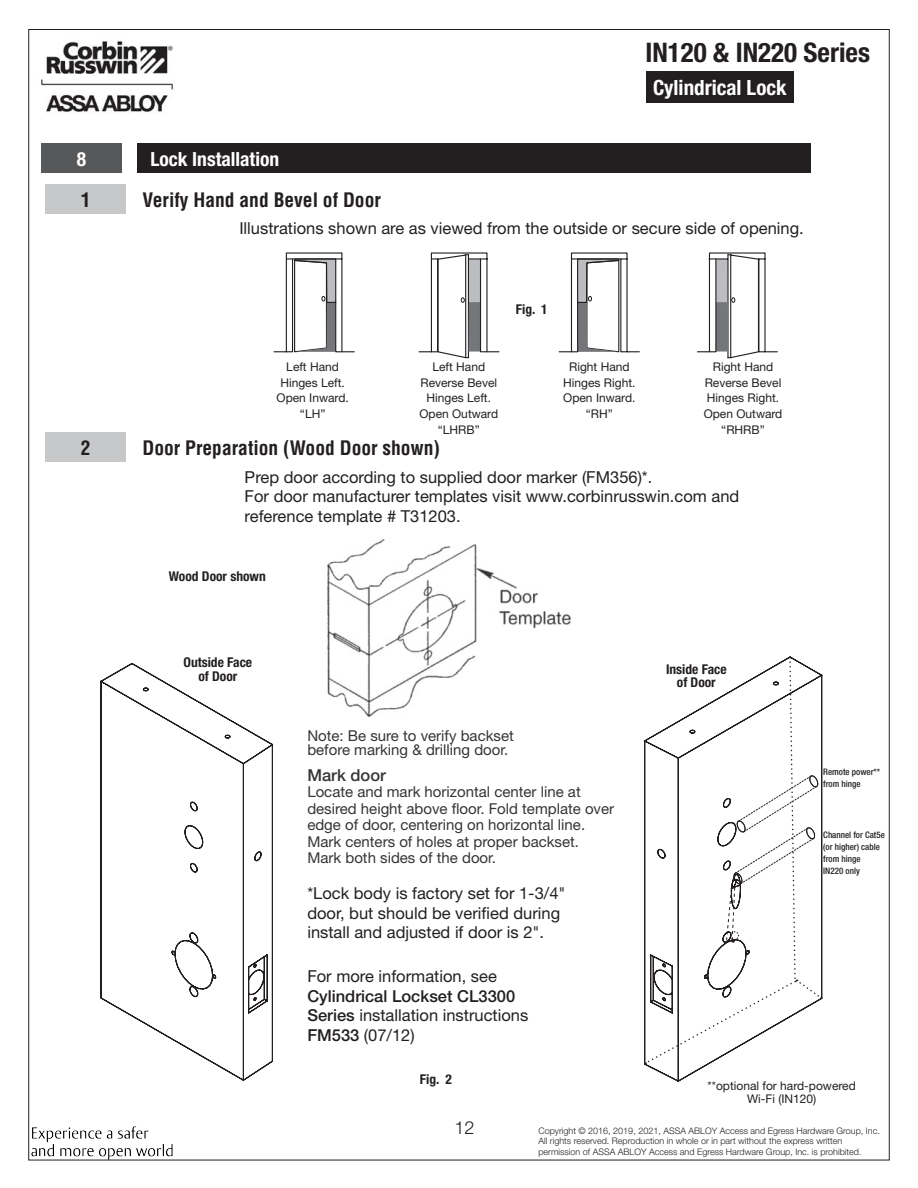
<style>
.page{position:relative;width:918px;height:1188px;background:#fff}
.page>*{position:absolute;margin:0;border:0;box-sizing:border-box;transform-origin:0 0}
.t1{font:700 condensed 27px "Helvetica Neue";color:#231f20}
.t2{font:700 condensed 21px "Helvetica Neue";color:#fff}
.Step_Name{font:700 condensed 19.5px "Helvetica";color:#231f20}
.SECTION_NAME_START{font:700 condensed 19.5px "Helvetica Neue";color:#fff}
.Step_Number{font:700 condensed 19.5px "Helvetica";color:#231f20}
.Section_Number{font:700 condensed 19.5px "Helvetica Neue";color:#fff}
.t3{font:300 18px "Helvetica Neue";color:#231f20}
.Body_Text_I0_11_13{font:16.5px/19.5px "Helvetica Neue";color:#231f20}
.Body_First_Line_I1_1{font:16.5px "Helvetica Neue";color:#231f20}
.Paragraph_Style1{font:500 16.5px "Helvetica Neue";color:#373435}
.Paragraph_Style1-2{font:15px/16.5px "Helvetica Neue";color:#373435}
.Labels{font:700 condensed 13.5px/13.5px "Helvetica Neue";color:#231f20;text-align:center}
.Figures{font:700 condensed 13.5px "Helvetica Neue";color:#231f20}
.Captions{font:12px/13.5px "Helvetica Neue";color:#231f20;text-align:center}
.t4{font:300 9px/10.8px "Helvetica Neue";color:#231f20}
.Captions__Right{font:500 condensed 9px/12px "Helvetica Neue";color:#231f20}
.s1{font-weight:500}
</style>
<div class="page">
<div style="left:646px;top:72px;width:147px;height:31px;background:#231f20"></div>
<img style="left:41px;top:41px;width:132px;height:71px">
<img style="left:31px;top:1126px;width:142px;height:34px">
<svg style="left:100px;top:663px;width:174px;height:418px"></svg>
<svg style="left:643px;top:656px;width:180px;height:426px"></svg>
<svg style="left:273px;top:252px;width:82px;height:101px"></svg>
<svg style="left:418px;top:252px;width:82px;height:107px"></svg>
<svg style="left:558px;top:252px;width:82px;height:101px"></svg>
<svg style="left:697px;top:252px;width:81px;height:107px"></svg>
<div style="left:41px;top:143px;width:81px;height:30px;background:#57585a"></div>
<div style="left:137px;top:143px;width:674px;height:30px;background:#231f20"></div>
<div style="left:45px;top:185px;width:81px;height:29px;background:#c7c8ca"></div>
<div style="left:45px;top:433px;width:81px;height:29px;background:#c7c8ca"></div>
<img style="left:327px;top:539px;width:244px;height:178px">
<svg style="left:645px;top:657px;width:177px;height:407px"></svg>
<p class="Section_Number" style="left:77px;top:147px;width:11px">8</p>
<p class="SECTION_NAME_START" style="left:150px;top:147px;width:130px">Lock Installation</p>
<p class="Step_Number" style="left:81px;top:188px;width:11px">1</p>
<p class="Step_Name" style="left:142px;top:188px;width:240px">Verify Hand and Bevel of Door</p>
<h1 class="t1" style="left:645px;top:36px;width:226px">IN120 &amp; IN220 Series</h1>
<p class="t2" style="left:653px;top:74px;width:135px">Cylindrical Lock</p>
<p class="Body_First_Line_I1_1" style="left:239px;top:218px;width:566px">Illustrations shown are as viewed from the outside or secure side of opening.</p>
<p class="Captions" style="left:286px;top:360px;width:54px">Left Hand</p>
<p class="Captions" style="left:280px;top:376px;width:66px">Hinges Left.</p>
<p class="Captions" style="left:277px;top:391px;width:74px">Open Inward.</p>
<p class="Captions" style="left:300px;top:407px;width:27px">“LH”</p>
<p class="Captions" style="left:433px;top:360px;width:54px">Left Hand</p>
<p class="Captions" style="left:421px;top:376px;width:78px">Reverse Bevel</p>
<p class="Captions" style="left:427px;top:391px;width:66px">Hinges Left.</p>
<p class="Captions" style="left:420px;top:407px;width:80px">Open Outward</p>
<p class="Captions" style="left:438px;top:423px;width:43px">“LHRB”</p>
<p class="Step_Number" style="left:81px;top:436px;width:11px">2</p>
<p class="Step_Name" style="left:142px;top:436px;width:299px">Door Preparation (Wood Door shown)</p>
<p class="Figures" style="left:516px;top:301px;width:33px">Fig. 1</p>
<p class="Captions" style="left:569px;top:360px;width:62px">Right Hand</p>
<p class="Captions" style="left:563px;top:376px;width:74px">Hinges Right.</p>
<p class="Captions" style="left:563px;top:391px;width:74px">Open Inward.</p>
<p class="Captions" style="left:586px;top:407px;width:29px">“RH”</p>
<p class="Captions" style="left:713px;top:360px;width:62px">Right Hand</p>
<p class="Captions" style="left:705px;top:376px;width:78px">Reverse Bevel</p>
<p class="Captions" style="left:707px;top:391px;width:74px">Hinges Right.</p>
<p class="Captions" style="left:704px;top:407px;width:80px">Open Outward</p>
<p class="Captions" style="left:721px;top:423px;width:45px">“RHRB”</p>
<p class="Body_Text_I0_11_13" style="left:245px;top:467px;width:496px">Prep door according to supplied door marker (FM356)*.<br>For door manufacturer templates visit www.corbinrusswin.com and reference template # T31203.</p>
<p class="Labels" style="left:169px;top:569px;width:98px">Wood Door shown</p>
<p class="Labels" style="left:184px;top:656px;width:70px">Outside Face of Door</p>
<p class="Paragraph_Style1-2" style="left:307px;top:729px;width:208px;line-height:13.5px">Note: Be sure to verify backset before marking &amp; drilling door.</p>
<p class="Paragraph_Style1" style="left:307px;top:765px;width:80px">Mark door</p>
<p class="Paragraph_Style1-2" style="left:307px;top:784px;width:308px">Locate and mark horizontal center line at desired height above floor. Fold template over edge of door, centering on horizontal line.<br>Mark centers of holes at proper backset.</p>
<p class="Paragraph_Style1-2" style="left:307px;top:850px;width:190px">Mark both sides of the door.</p>
<p class="Body_Text_I0_11_13" style="left:307px;top:883px;width:260px">*Lock body is factory set for 1-3/4" door, but should be verified during install and adjusted if door is 2".</p>
<p class="Body_Text_I0_11_13" style="left:307px;top:967px;width:222px">For more information, see<br><span class="s1">Cylindrical Lockset CL3300<br>Series</span> installation instructions<br><span class="s1">FM533</span> (07/12)</p>
<p class="Figures" style="left:420px;top:1071px;width:33px">Fig. 2</p>
<p class="Labels" style="left:666px;top:662px;width:62px">Inside Face of Door</p>
<p class="Captions__Right" style="left:823px;top:766px;width:58px">Remote power** from hinge</p>
<p class="Captions__Right" style="left:823px;top:829px;width:63px">Channel for Cat5e (or higher) cable from hinge<br>IN220 only</p>
<p class="Captions" style="left:708px;top:1079px;width:150px">**optional for hard-powered<br>Wi-Fi (IN120)</p>
<p class="t3" style="left:455px;top:1117px;width:22px">12</p>
<p class="t4" style="left:538px;top:1125px;width:343px">Copyright © 2016, 2019, 2021, ASSA ABLOY Access and Egress Hardware Group, Inc.<br>All rights reserved. Reproduction in whole or in part without the express written permission of ASSA ABLOY Access and Egress Hardware Group, Inc. is prohibited.</p>
</div>
